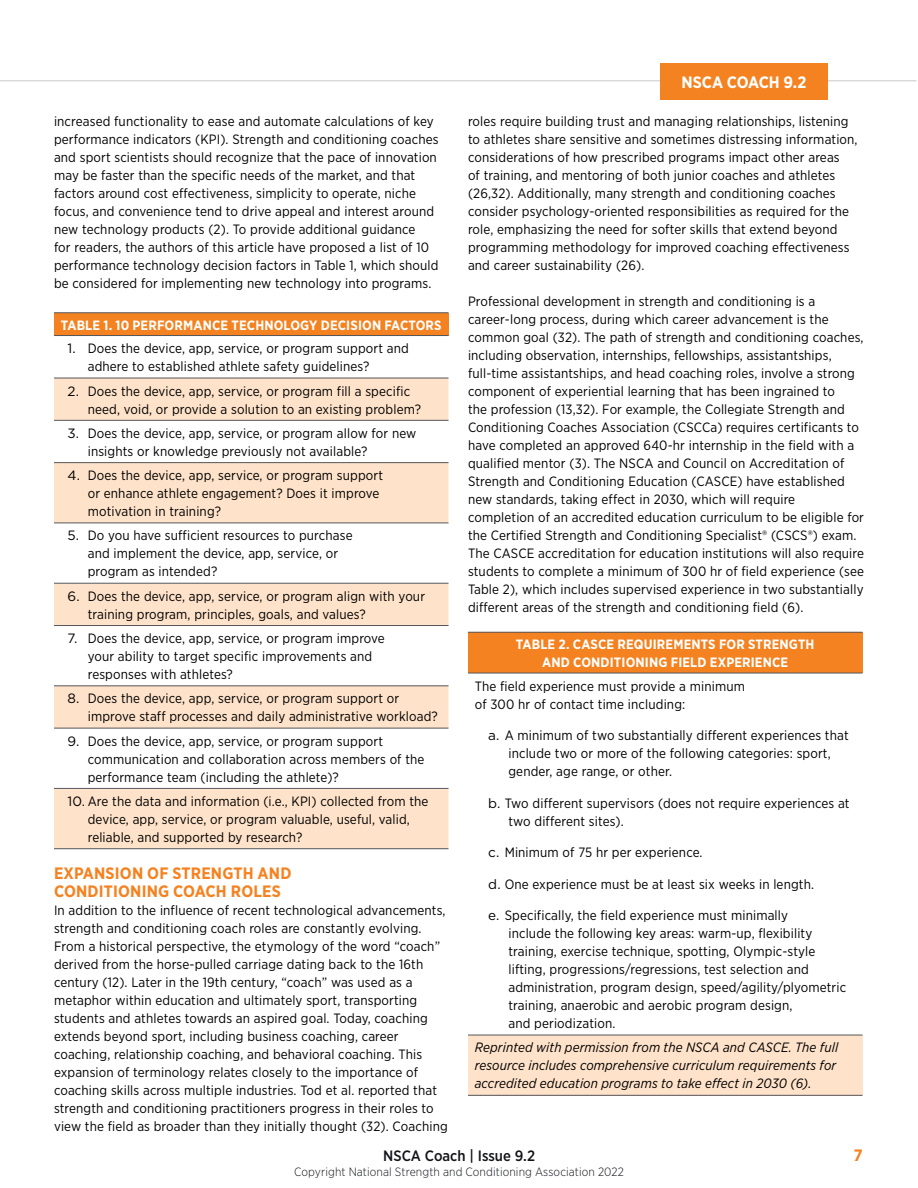
<style>
.page{position:relative;width:918px;height:1188px;background:#fff}
.page>*{position:absolute;margin:0;border:0;box-sizing:border-box;transform-origin:0 0}
.t1{font:700 16.5px/18px "Gotham Narrow";letter-spacing:.01em;color:#f58220}
.t2{font:700 16.5px "Gotham Narrow";color:#fff}
.t3{font:500 15px "Gotham Narrow";color:#121418}
.t4{font:13.5px/18px "Gotham Narrow";letter-spacing:.01em;color:#000}
.t5{font:italic 13.5px/18px "Gotham Narrow";letter-spacing:.01em;color:#000}
.t6{font:700 13.5px/18px "Gotham Narrow";letter-spacing:.01em;color:#fff;text-align:center}
.t7{font:300 12px "Gotham Narrow";letter-spacing:.01em;color:#121418}
.s1{font-family:"Gotham"}
</style>
<div class="page">
<hr style="left:0;top:80px;width:916px;height:1px;background:#cac8c7">
<div style="left:660px;top:63px;width:168px;height:36px;background:#f58220"></div>
<div style="left:54px;top:313px;width:394px;height:23px;background:#f58220"></div>
<div style="left:54px;top:379px;width:394px;height:469px;background:#fee2c9"></div>
<svg style="left:54px;top:421px;width:394px;height:367px"></svg>
<hr style="left:54px;top:378px;width:394px;height:1px;background:#56565a">
<hr style="left:54px;top:848px;width:394px;height:1px;background:#56565a">
<hr style="left:54px;top:312px;width:394px;height:1px;background:#56565a">
<hr style="left:54px;top:335px;width:394px;height:1px;background:#56565a">
<hr style="left:54px;top:420px;width:394px;height:1px;background:#56565a">
<hr style="left:54px;top:462px;width:394px;height:1px;background:#56565a">
<hr style="left:54px;top:523px;width:394px;height:1px;background:#56565a">
<hr style="left:54px;top:583px;width:394px;height:1px;background:#56565a">
<hr style="left:54px;top:625px;width:394px;height:1px;background:#56565a">
<hr style="left:54px;top:686px;width:394px;height:1px;background:#56565a">
<hr style="left:54px;top:728px;width:394px;height:1px;background:#56565a">
<hr style="left:54px;top:788px;width:394px;height:1px;background:#56565a">
<div style="left:468px;top:632px;width:394px;height:41px;background:#f58220"></div>
<div style="left:468px;top:1035px;width:394px;height:60px;background:#fee2c9"></div>
<hr style="left:468px;top:1035px;width:394px;height:1px;background:#56565a">
<hr style="left:468px;top:1095px;width:394px;height:1px;background:#56565a">
<hr style="left:468px;top:632px;width:394px;height:1px;background:#56565a">
<hr style="left:468px;top:673px;width:394px;height:1px;background:#56565a">
<p class="t4" style="left:54px;top:112px;width:386px">increased functionality to ease and automate calculations of key performance indicators (KPI). Strength and conditioning coaches and sport scientists should recognize that the pace of innovation may be faster than the specific needs of the market, and that factors around cost effectiveness, simplicity to operate, niche focus, and convenience tend to drive appeal and interest around new technology products (2). To provide additional guidance<br>for readers, the authors of this article have proposed a list of 10 performance technology decision factors in Table 1, which should be considered for implementing new technology into programs.</p>
<p class="t6" style="left:61px;top:316px;width:382px">TABLE 1. 10 PERFORMANCE TECHNOLOGY DECISION FACTORS</p>
<p class="t4" style="left:88px;top:339px;width:323px;text-indent:-20px"><span class="s1">1.</span> Does the device, app, service, or program support and adhere to established athlete safety guidelines?</p>
<p class="t4" style="left:88px;top:382px;width:335px;text-indent:-20px"><span class="s1">2.</span> Does the device, app, service, or program fill a specific need, void, or provide a solution to an existing problem?</p>
<p class="t4" style="left:88px;top:424px;width:330px;text-indent:-20px"><span class="s1">3.</span> Does the device, app, service, or program allow for new insights or knowledge previously not available?</p>
<p class="t4" style="left:88px;top:466px;width:297px;text-indent:-20px"><span class="s1">4.</span> Does the device, app, service, or program support or enhance athlete engagement? Does it improve motivation in training?</p>
<p class="t4" style="left:88px;top:526px;width:266px;text-indent:-20px"><span class="s1">5.</span> Do you have sufficient resources to purchase and implement the device, app, service, or program as intended?</p>
<p class="t4" style="left:88px;top:587px;width:339px;text-indent:-20px"><span class="s1">6.</span> Does the device, app, service, or program align with your training program, principles, goals, and values?</p>
<p class="t4" style="left:88px;top:629px;width:299px;text-indent:-20px"><span class="s1">7.</span> Does the device, app, service, or program improve your ability to target specific improvements and responses with athletes?</p>
<p class="t4" style="left:88px;top:689px;width:352px;text-indent:-20px"><span class="s1">8.</span> Does the device, app, service, or program support or improve staff processes and daily administrative workload?</p>
<p class="t4" style="left:88px;top:732px;width:338px;text-indent:-20px"><span class="s1">9.</span> Does the device, app, service, or program support communication and collaboration across members of the performance team (including the athlete)?</p>
<p class="t4" style="left:88px;top:792px;width:342px;text-indent:-20px"><span class="s1">10.</span> Are the data and information (i.e., KPI) collected from the device, app, service, or program valuable, useful, valid, reliable, and supported by research?</p>
<p class="t1" style="left:54px;top:864px;width:239px">EXPANSION OF STRENGTH AND<br>CONDITIONING COACH ROLES</p>
<p class="t4" style="left:54px;top:901px;width:395px">In addition to the influence of recent technological advancements, strength and conditioning coach roles are constantly evolving.<br>From a historical perspective, the etymology of the word “coach” derived from the horse-pulled carriage dating back to the 16th century (12). Later in the 19th century, “coach” was used as a metaphor within education and ultimately sport, transporting students and athletes towards an aspired goal. Today, coaching extends beyond sport, including business coaching, career coaching, relationship coaching, and behavioral coaching. This expansion of terminology relates closely to the importance of coaching skills across multiple industries. Tod et al. reported that strength and conditioning practitioners progress in their roles to view the field as broader than they initially thought (32). Coaching</p>
<p class="t2" style="left:682px;top:71px;width:126px">NSCA COACH 9.2</p>
<p class="t4" style="left:468px;top:112px;width:391px">roles require building trust and managing relationships, listening to athletes share sensitive and sometimes distressing information, considerations of how prescribed programs impact other areas<br>of training, and mentoring of both junior coaches and athletes (26,32). Additionally, many strength and conditioning coaches consider psychology-oriented responsibilities as required for the role, emphasizing the need for softer skills that extend beyond programming methodology for improved coaching effectiveness and career sustainability (26).</p>
<p class="t4" style="left:468px;top:292px;width:398px">Professional development in strength and conditioning is a career-long process, during which career advancement is the common goal (32). The path of strength and conditioning coaches, including observation, internships, fellowships, assistantships, full-time assistantships, and head coaching roles, involve a strong component of experiential learning that has been ingrained to<br>the profession (13,32). For example, the Collegiate Strength and Conditioning Coaches Association (CSCCa) requires certificants to have completed an approved 640-hr internship in the field with a qualified mentor (3). The NSCA and Council on Accreditation of Strength and Conditioning Education (CASCE) have established new standards, taking effect in 2030, which will require completion of an accredited education curriculum to be eligible for the Certified Strength and Conditioning Specialist® (CSCS®) exam.<br>The CASCE accreditation for education institutions will also require students to complete a minimum of 300 hr of field experience (see Table 2), which includes supervised experience in two substantially different areas of the strength and conditioning field (6).</p>
<p class="t6" style="left:516px;top:635px;width:300px">TABLE 2. CASCE REQUIREMENTS FOR STRENGTH<br>AND CONDITIONING FIELD EXPERIENCE</p>
<p class="t4" style="left:475px;top:677px;width:272px">The field experience must provide a minimum of 300 hr of contact time including:</p>
<p class="t4" style="left:508px;top:726px;width:342px;text-indent:-20px"><span class="s1">a.</span> A minimum of two substantially different experiences that include two or more of the following categories: sport, gender, age range, or other.</p>
<p class="t4" style="left:508px;top:794px;width:343px;text-indent:-20px"><span class="s1">b.</span> Two different supervisors (does not require experiences at two different sites).</p>
<p class="t4" style="left:488px;top:843px;width:216px"><span class="s1">c.</span> Minimum of 75 hr per experience.</p>
<p class="t4" style="left:488px;top:875px;width:327px"><span class="s1">d.</span> One experience must be at least six weeks in length.</p>
<p class="t4" style="left:508px;top:906px;width:339px;text-indent:-20px"><span class="s1">e.</span> Specifically, the field experience must minimally<br>include the following key areas: warm-up, flexibility training, exercise technique, spotting, Olympic-style lifting, progressions/regressions, test selection and administration, program design, speed/agility/plyometric training, anaerobic and aerobic program design,<br>and periodization.</p>
<p class="t5" style="left:475px;top:1038px;width:365px">Reprinted with permission from the NSCA and CASCE. The full resource includes comprehensive curriculum requirements for accredited education programs to take effect in 2030 (6).</p>
<p class="t3" style="left:383px;top:1146px;width:153px">NSCA Coach | Issue 9.2</p>
<p class="t1" style="left:854px;top:1146px;width:10px">7</p>
<p class="t7" style="left:294px;top:1164px;width:331px">Copyright National Strength and Conditioning Association 2022</p>
</div>
